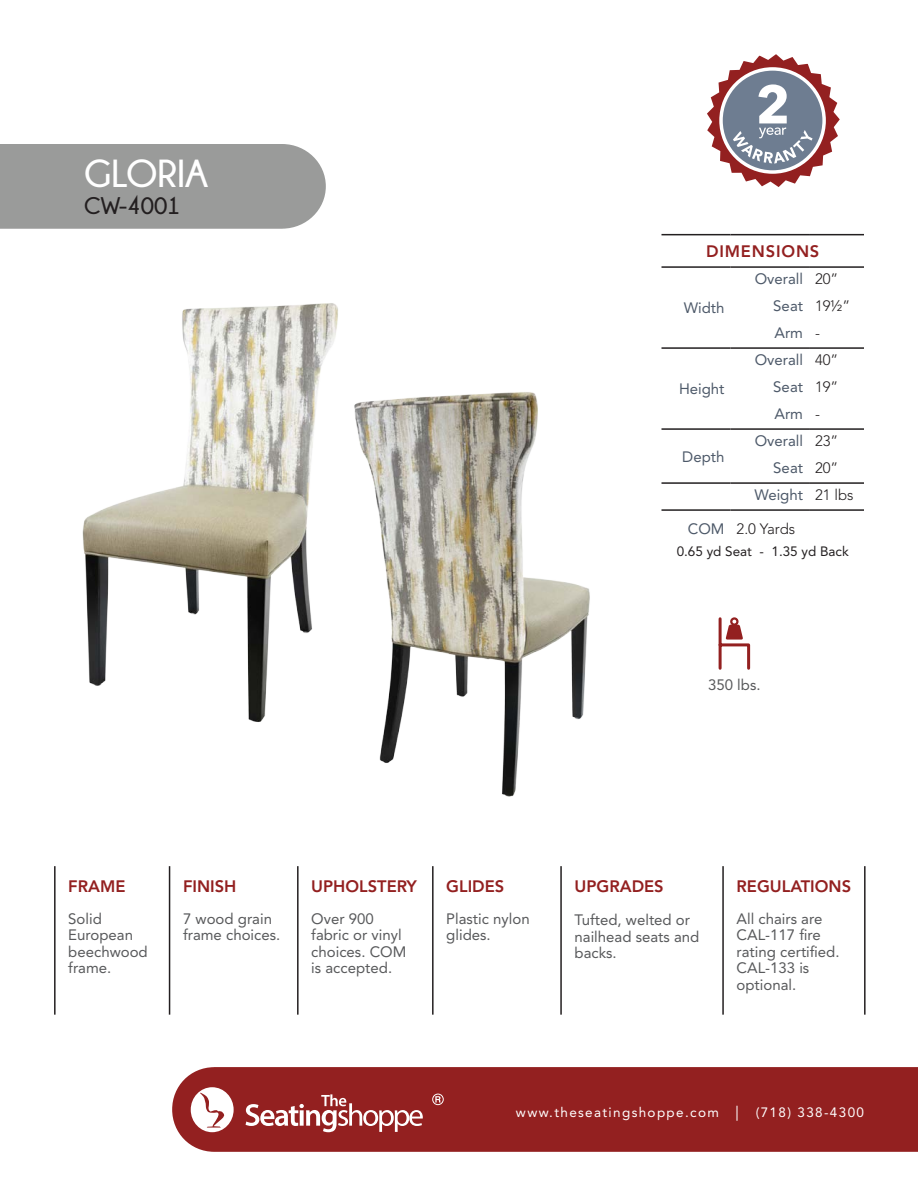
<style>
.page{position:relative;width:918px;height:1188px;background:#fff}
.page>*{position:absolute;margin:0;border:0;box-sizing:border-box;transform-origin:0 0}
.t1{font:700 39px "Champagne&Limousines";color:#fff}
.t2{font:700 24px "Champagne&Limousines";color:#231f20}
.t3{font:800 16.5px "Avenir LT Std";color:#932020}
.t4{font:800 16.5px "Avenir LT Std";letter-spacing:.05em;color:#932020}
.t5{font:15px/16.5px "Avenir LT Std";color:#58595b}
.t6{font:15px/27px "Avenir LT Std";color:#4d5969}
.t7{font:300 15px "Avenir LT Std";letter-spacing:-.01em;color:#231f20}
.t8{font:13.5px "Avenir LT Std";letter-spacing:.1em;color:#fff}
.t9{font:13.5px "Avenir LT Std";color:#231f20}
.s1{font-weight:300;color:#231f20}
.s2{font-weight:400;color:#4d5969}
.s3{font-size:15px}
</style>
<div class="page">
<div style="left:172px;top:1067px;width:746px;height:85px;background:#932020"></div>
<hr style="left:297px;top:866px;width:2px;height:149px;background:#231f20">
<hr style="left:432px;top:866px;width:2px;height:149px;background:#231f20">
<hr style="left:560px;top:866px;width:2px;height:149px;background:#231f20">
<hr style="left:169px;top:866px;width:1px;height:149px;background:#231f20">
<hr style="left:54px;top:866px;width:2px;height:149px;background:#231f20">
<hr style="left:722px;top:866px;width:2px;height:149px;background:#231f20">
<hr style="left:864px;top:866px;width:2px;height:149px;background:#231f20">
<svg style="left:246px;top:1094px;width:177px;height:38px"></svg>
<svg style="left:191px;top:1087px;width:43px;height:45px"></svg>
<div style="left:0;top:144px;width:326px;height:85px;background:#9a9b9a"></div>
<svg style="left:718px;top:617px;width:33px;height:53px"></svg>
<div style="left:730px;top:617px;width:9px;height:9px;border:2px solid #932020;border-radius:50%"></div>
<div style="left:432px;top:1094px;width:12px;height:11px;border:1px solid #fff;border-radius:50%"></div>
<svg style="left:435px;top:1096px;width:6px;height:7px"></svg>
<svg style="left:707px;top:54px;width:133px;height:133px"></svg>
<img style="left:82px;top:303px;width:256px;height:419px">
<img style="left:354px;top:392px;width:236px;height:405px">
<hr style="left:662px;top:347px;width:69px;height:2px;background:#231f20">
<hr style="left:731px;top:347px;width:78px;height:2px;background:#231f20">
<hr style="left:809px;top:347px;width:55px;height:2px;background:#231f20">
<hr style="left:662px;top:428px;width:69px;height:2px;background:#231f20">
<hr style="left:731px;top:428px;width:78px;height:2px;background:#231f20">
<hr style="left:809px;top:428px;width:55px;height:2px;background:#231f20">
<hr style="left:662px;top:482px;width:69px;height:2px;background:#231f20">
<hr style="left:731px;top:482px;width:78px;height:2px;background:#231f20">
<hr style="left:809px;top:482px;width:55px;height:2px;background:#231f20">
<hr style="left:662px;top:509px;width:69px;height:2px;background:#231f20">
<hr style="left:731px;top:509px;width:78px;height:2px;background:#231f20">
<hr style="left:809px;top:509px;width:55px;height:2px;background:#231f20">
<hr style="left:662px;top:234px;width:69px;height:1px;background:#231f20">
<hr style="left:731px;top:234px;width:78px;height:1px;background:#231f20">
<hr style="left:809px;top:234px;width:55px;height:1px;background:#231f20">
<hr style="left:662px;top:266px;width:69px;height:2px;background:#231f20">
<hr style="left:731px;top:266px;width:78px;height:2px;background:#231f20">
<hr style="left:809px;top:266px;width:55px;height:2px;background:#231f20">
<h1 class="t1" style="left:84px;top:152px;width:126px">GLORIA</h1>
<h2 class="t2" style="left:84px;top:192px;width:98px">CW-4001</h2>
<p class="t4" style="left:706px;top:242px;width:115px">DIMENSIONS</p>
<p class="t6" style="left:684px;top:295px;width:42px">Width</p>
<p class="t6" style="left:679px;top:376px;width:47px">Height</p>
<p class="t6" style="left:773px;top:266px;width:78px;text-indent:-19px">Overall <span class="s1">20”<br></span>Seat <span class="s1">19½”<br></span>Arm <span class="s1">-</span></p>
<p class="t6" style="left:773px;top:347px;width:67px;text-align:justify;text-indent:-19px">Overall <span class="s1">40” </span>Seat <span class="s1">19” </span>Arm <span class="s1">-</span></p>
<p class="t6" style="left:755px;top:428px;width:85px">Overall <span class="s1">23”</span></p>
<p class="t6" style="left:773px;top:455px;width:67px">Seat <span class="s1">20”</span></p>
<p class="t6" style="left:755px;top:482px;width:101px">Weight <span class="s1">21 lbs</span></p>
<p class="t7" style="left:688px;top:520px;width:109px"><span class="s2">COM</span> 2.0 Yards</p>
<p class="t9" style="left:677px;top:544px;width:174px">0.65 yd Seat - 1.35 yd Back</p>
<p class="t6" style="left:682px;top:443px;width:44px">Depth</p>
<p class="t5" style="left:708px;top:676px;width:54px">350 lbs.</p>
<p class="t3" style="left:68px;top:877px;width:59px">FRAME</p>
<p class="t5" style="left:68px;top:910px;width:81px">Solid<br>European beechwood frame.</p>
<p class="t3" style="left:183px;top:877px;width:55px">FINISH</p>
<p class="t5" style="left:183px;top:910px;width:99px">7 wood grain frame choices.</p>
<p class="t3" style="left:311px;top:877px;width:107px">UPHOLSTERY</p>
<p class="t5" style="left:311px;top:910px;width:97px">Over 900 fabric or vinyl choices. COM is accepted.</p>
<p class="t3" style="left:446px;top:877px;width:60px">GLIDES</p>
<p class="t5" style="left:446px;top:910px;width:85px">Plastic nylon glides.</p>
<p class="t3" style="left:575px;top:877px;width:91px">UPGRADES</p>
<p class="t5" style="left:575px;top:912px;width:126px">Tufted, welted or nailhead seats and backs.</p>
<p class="t3" style="left:737px;top:877px;width:116px">REGULATIONS</p>
<p class="t5" style="left:737px;top:910px;width:105px">All chairs are<br>CAL-117 fire rating certified.<br>CAL-133 is optional.</p>
<p class="t8" style="left:516px;top:1104px;width:350px">www.theseatingshoppe.com <span class="s3">|</span> (718) 338-4300</p>
</div>
